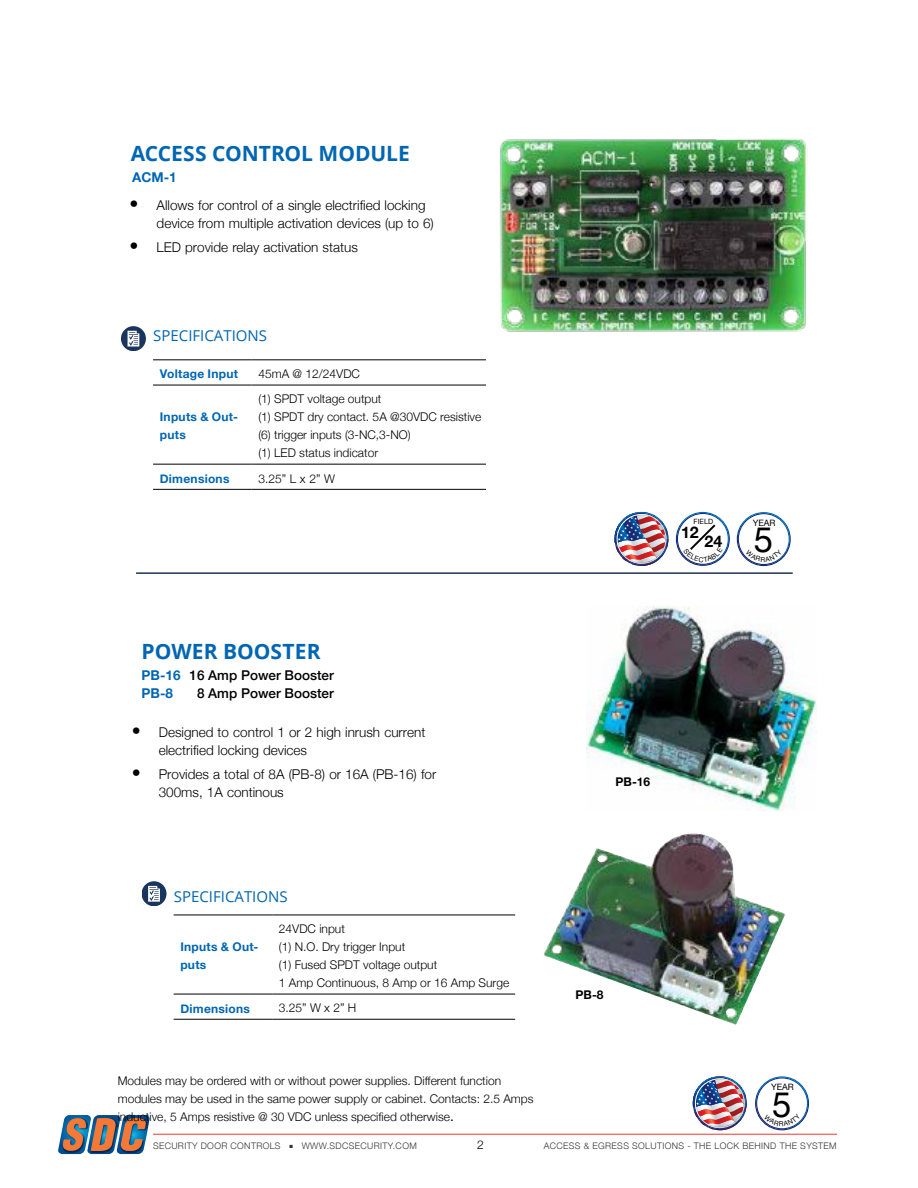
<style>
.page{position:relative;width:918px;height:1188px;background:#fff}
.page>*{position:absolute;margin:0;border:0;box-sizing:border-box;transform-origin:0 0}
.t1{font:34.65px "Helvetica Neue";color:#000}
.t2{font:700 21px "Open Sans";color:#0066b3}
.t3{font:700 16.05px "Helvetica Neue";color:#000}
.t4{font:15px "Open Sans";color:#0066b3}
.t5{font:300 13.5px/18px "Helvetica Neue";color:#000}
.t6{font:500 13.5px/18px "Helvetica Neue";color:#000}
.t7{font:700 13.5px "Helvetica Neue";color:#0066b3}
.t8{font:300 12px/18px "Helvetica Neue";color:#000}
.t9{font:700 12px/18px "Helvetica Neue";letter-spacing:.025em;color:#0066b3}
.t10{font:700 12px "Helvetica Neue";color:#000}
.t11{font:300 9px "Helvetica Neue";letter-spacing:.04em;color:#343433}
.t12{font:8.7px "Helvetica Neue";color:#000}
.t13{font:7.2px "Helvetica Neue";color:#000}
.s1{font-size:18px}
.s2{font-weight:700;color:#0066b3}
.s3{font-weight:400;font-size:13.5px}
</style>
<div class="page">
<hr style="left:153px;top:1134px;width:684px;height:1px;background:#ef3829">
<svg style="left:58px;top:1115px;width:92px;height:39px;background:#857d7f"></svg>
<img style="left:544px;top:833px;width:241px;height:192px">
<img style="left:587px;top:606px;width:230px;height:205px">
<img style="left:500px;top:138px;width:308px;height:194px">
<hr style="left:153px;top:360px;width:99px;height:1px;background:#000">
<hr style="left:252px;top:360px;width:234px;height:1px;background:#000">
<hr style="left:153px;top:385px;width:99px;height:1px;background:#000">
<hr style="left:252px;top:385px;width:234px;height:1px;background:#000">
<hr style="left:153px;top:464px;width:99px;height:1px;background:#000">
<hr style="left:252px;top:464px;width:234px;height:1px;background:#000">
<hr style="left:153px;top:489px;width:99px;height:1px;background:#000">
<hr style="left:252px;top:489px;width:234px;height:1px;background:#000">
<svg style="left:121px;top:326px;width:25px;height:25px"></svg>
<svg style="left:128px;top:331px;width:11px;height:16px"></svg>
<hr style="left:174px;top:915px;width:98px;height:1px;background:#000">
<hr style="left:272px;top:915px;width:243px;height:1px;background:#000">
<hr style="left:174px;top:994px;width:98px;height:1px;background:#000">
<hr style="left:272px;top:994px;width:243px;height:1px;background:#000">
<hr style="left:174px;top:1019px;width:98px;height:1px;background:#000">
<hr style="left:272px;top:1019px;width:243px;height:1px;background:#000">
<div style="left:142px;top:881px;width:25px;height:25px;background:#19345d;border-radius:12px"></div>
<svg style="left:148px;top:886px;width:12px;height:16px"></svg>
<hr style="left:136px;top:572px;width:657px;height:2px;background:#1c3553">
<img style="left:693px;top:1076px;width:54px;height:54px">
<img style="left:614px;top:512px;width:55px;height:54px">
<svg style="left:755px;top:1076px;width:54px;height:54px"></svg>
<svg style="left:737px;top:512px;width:54px;height:54px"></svg>
<svg style="left:676px;top:511px;width:54px;height:55px"></svg>
<h2 class="t2" style="left:131px;top:139px;width:281px">ACCESS CONTROL MODULE</h2>
<p class="t7" style="left:132px;top:169px;width:46px">ACM-1</p>
<p class="t5" style="left:157px;top:196px;width:279px;text-indent:-27px"><span class="s1">•</span> Allows for control of a single electrified locking device from multiple activation devices (up to 6)</p>
<p class="t5" style="left:130px;top:238px;width:230px"><span class="s1">•</span> LED provide relay activation status</p>
<p class="t4" style="left:153px;top:325px;width:115px">SPECIFICATIONS</p>
<p class="t9" style="left:160px;top:365px;width:80px">Voltage Input</p>
<p class="t8" style="left:258px;top:365px;width:103px">45mA @ 12/24VDC</p>
<p class="t9" style="left:160px;top:408px;width:80px">Inputs &amp; Out&shy;puts</p>
<p class="t8" style="left:258px;top:390px;width:225px">(1) SPDT voltage output<br>(1) SPDT dry contact. 5A @30VDC resistive (6) trigger inputs (3-NC,3-NO)<br>(1) LED status indicator</p>
<p class="t9" style="left:160px;top:469px;width:71px">Dimensions</p>
<p class="t8" style="left:258px;top:469px;width:78px">3.25” L x 2” W</p>
<h2 class="t2" style="left:141px;top:637px;width:181px">POWER BOOSTER</h2>
<p class="t6" style="left:142px;top:666px;width:194px"><span class="s2">PB-16</span> 16 Amp Power Booster<br><span class="s2">PB-8</span></p>
<p class="t6" style="left:197px;top:684px;width:138px">8 Amp Power Booster</p>
<p class="t5" style="left:159px;top:723px;width:268px;text-indent:-27px"><span class="s1">•</span> Designed to control 1 or 2 high inrush current electrified locking devices</p>
<p class="t5" style="left:159px;top:765px;width:279px;text-indent:-27px"><span class="s1">•</span> Provides a total of 8A (PB-8) or 16A (PB-16) for<br>300ms, 1A continous</p>
<p class="t4" style="left:174px;top:886px;width:115px">SPECIFICATIONS</p>
<p class="t9" style="left:180px;top:938px;width:80px">Inputs &amp; Out&shy;puts</p>
<p class="t8" style="left:279px;top:920px;width:232px">24VDC input<br>(1) N.O. Dry trigger Input<br>(1) Fused SPDT voltage output<br>1 Amp Continuous, 8 Amp or 16 Amp Surge</p>
<p class="t9" style="left:180px;top:999px;width:71px">Dimensions</p>
<p class="t8" style="left:279px;top:999px;width:79px">3.25” W x 2” H</p>
<p class="t13" style="left:694px;top:517px;width:21px">FIELD</p>
<h3 class="t3" style="left:681px;top:522px;width:19px">12</h3>
<h3 class="t3" style="left:704px;top:531px;width:19px">24</h3>
<p class="t12" style="left:753px;top:518px;width:24px">YEAR</p>
<h1 class="t1" style="left:754px;top:519px;width:21px">5</h1>
<p class="t10" style="left:616px;top:774px;width:36px">PB-16</p>
<p class="t10" style="left:576px;top:987px;width:30px">PB-8</p>
<p class="t8" style="left:118px;top:1072px;width:417px">Modules may be ordered with or without power supplies. Different function modules may be used in the same power supply or cabinet. Contacts: 2.5 Amps inductive, 5 Amps resistive @ 30 VDC unless specified otherwise<span class="s3">.</span></p>
<p class="t12" style="left:771px;top:1082px;width:24px">YEAR</p>
<h1 class="t1" style="left:772px;top:1084px;width:21px">5</h1>
<p class="t11" style="left:153px;top:1141px;width:265px">SECURITY DOOR CONTROLS ■ WWW.SDCSECURITY.COM</p>
<p class="t8" style="left:477px;top:1136px;width:8px">2</p>
<p class="t11" style="left:544px;top:1141px;width:294px">ACCESS &amp; EGRESS SOLUTIONS - THE LOCK BEHIND THE SYSTEM</p>
</div>
